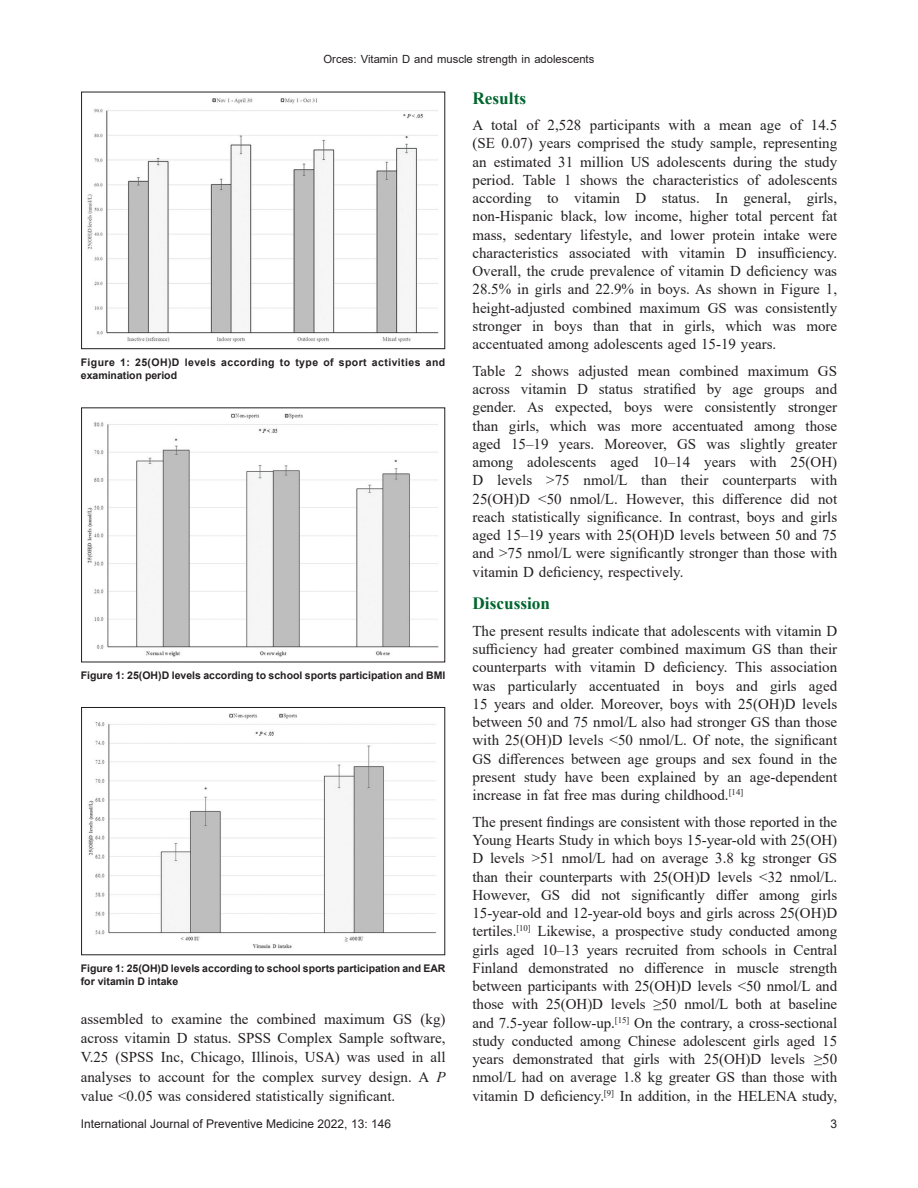
<style>
.page{position:relative;width:918px;height:1188px;background:#fff}
.page>*{position:absolute;margin:0;border:0;box-sizing:border-box;transform-origin:0 0}
.t1{font:700 17.25px "Times New Roman";color:#00652e}
.TX{font:15px/18.3px "Times New Roman";color:#231f20;text-align:justify}
.t2{font:12px "Arial";color:#231f20}
.t3{font:11.25px "Arial";color:#231f20}
.FGC{font:700 10.5px/13.6px "Arial";color:#231f20}
.FGC-2{font:700 10.5px/13.6px "Arial";letter-spacing:.04em;color:#231f20}
.s1{font-style:italic}
</style>
<div class="page">
<img style="left:87px;top:413px;width:352px;height:244px">
<img style="left:88px;top:713px;width:348px;height:236px">
<div style="left:81px;top:707px;width:364px;height:248px;border:1px solid #231f20"></div>
<img style="left:87px;top:98px;width:352px;height:245px">
<div style="left:81px;top:92px;width:364px;height:257px;border:1px solid #231f20"></div>
<p class="t3" style="left:324px;top:51px;width:272px">Orces: Vitamin D and muscle strength in adolescents</p>
<p class="FGC-2" style="left:81px;top:355px;width:366px">Figure 1: 25(OH)D levels according to type of sport activities and examination period</p>
<p class="FGC" style="left:81px;top:668px;width:366px">Figure 1: 25(OH)D levels according to school sports participation and BMI</p>
<p class="FGC" style="left:81px;top:961px;width:366px">Figure 1: 25(OH)D levels according to school sports participation and EAR for vitamin D intake</p>
<p class="TX" style="left:81px;top:1009px;width:366px;line-height:19px">assembled to examine the combined maximum GS (kg) across vitamin D status. SPSS Complex Sample software, V.25 (SPSS Inc, Chicago, Illinois, USA) was used in all analyses to account for the complex survey design. A <span class="s1">P </span>value &lt;0.05 was considered statistically significant.</p>
<h1 class="t1" style="left:472px;top:85px;width:55px">Results</h1>
<p class="TX" style="left:472px;top:116px;width:366px">A total of 2,528 participants with a mean age of 14.5 (SE 0.07) years comprised the study sample, representing an estimated 31 million US adolescents during the study period. Table 1 shows the characteristics of adolescents according to vitamin D status. In general, girls, non‑Hispanic black, low income, higher total percent fat mass, sedentary lifestyle, and lower protein intake were characteristics associated with vitamin D insufficiency.<br>Overall, the crude prevalence of vitamin D deficiency was 28.5% in girls and 22.9% in boys. As shown in Figure 1, height‑adjusted combined maximum GS was consistently stronger in boys than that in girls, which was more accentuated among adolescents aged 15‑19 years.</p>
<p class="TX" style="left:473px;top:361px;width:366px">Table 2 shows adjusted mean combined maximum GS across vitamin D status stratified by age groups and gender. As expected, boys were consistently stronger than girls, which was more accentuated among those aged 15–19 years. Moreover, GS was slightly greater among adolescents aged 10–14 years with 25(OH)<br>D levels &gt;75 nmol/L than their counterparts with 25(OH)D &lt;50 nmol/L. However, this difference did not reach statistically significance. In contrast, boys and girls aged 15–19 years with 25(OH)D levels between 50 and 75 and &gt;75 nmol/L were significantly stronger than those with vitamin D deficiency, respectively.</p>
<h1 class="t1" style="left:473px;top:591px;width:79px">Discussion</h1>
<p class="TX" style="left:473px;top:621px;width:366px">The present results indicate that adolescents with vitamin D sufficiency had greater combined maximum GS than their counterparts with vitamin D deficiency. This association was particularly accentuated in boys and girls aged 15 years and older. Moreover, boys with 25(OH)D levels between 50 and 75 nmol/L also had stronger GS than those with 25(OH)D levels &lt;50 nmol/L. Of note, the significant GS differences between age groups and sex found in the present study have been explained by an age‑dependent increase in fat free mas during childhood.<sup>[14]</sup></p>
<p class="TX" style="left:473px;top:812px;width:366px">The present findings are consistent with those reported in the Young Hearts Study in which boys 15‑year‑old with 25(OH)<br>D levels &gt;51 nmol/L had on average 3.8 kg stronger GS than their counterparts with 25(OH)D levels &lt;32 nmol/L.<br>However, GS did not significantly differ among girls 15‑year‑old and 12‑year‑old boys and girls across 25(OH)D tertiles.<sup>[10]</sup> Likewise, a prospective study conducted among girls aged 10–13 years recruited from schools in Central Finland demonstrated no difference in muscle strength between participants with 25(OH)D levels &lt;50 nmol/L and those with 25(OH)D levels ≥50 nmol/L both at baseline and 7.5‑year follow‑up.<sup>[15]</sup> On the contrary, a cross‑sectional study conducted among Chinese adolescent girls aged 15 years demonstrated that girls with 25(OH)D levels ≥50 nmol/L had on average 1.8 kg greater GS than those with vitamin D deficiency.<sup>[9]</sup> In addition, in the HELENA study,</p>
<p class="t2" style="left:81px;top:1116px;width:312px">International Journal of Preventive Medicine 2022, 13: 146</p>
<p class="t2" style="left:830px;top:1116px;width:8px">3</p>
</div>
